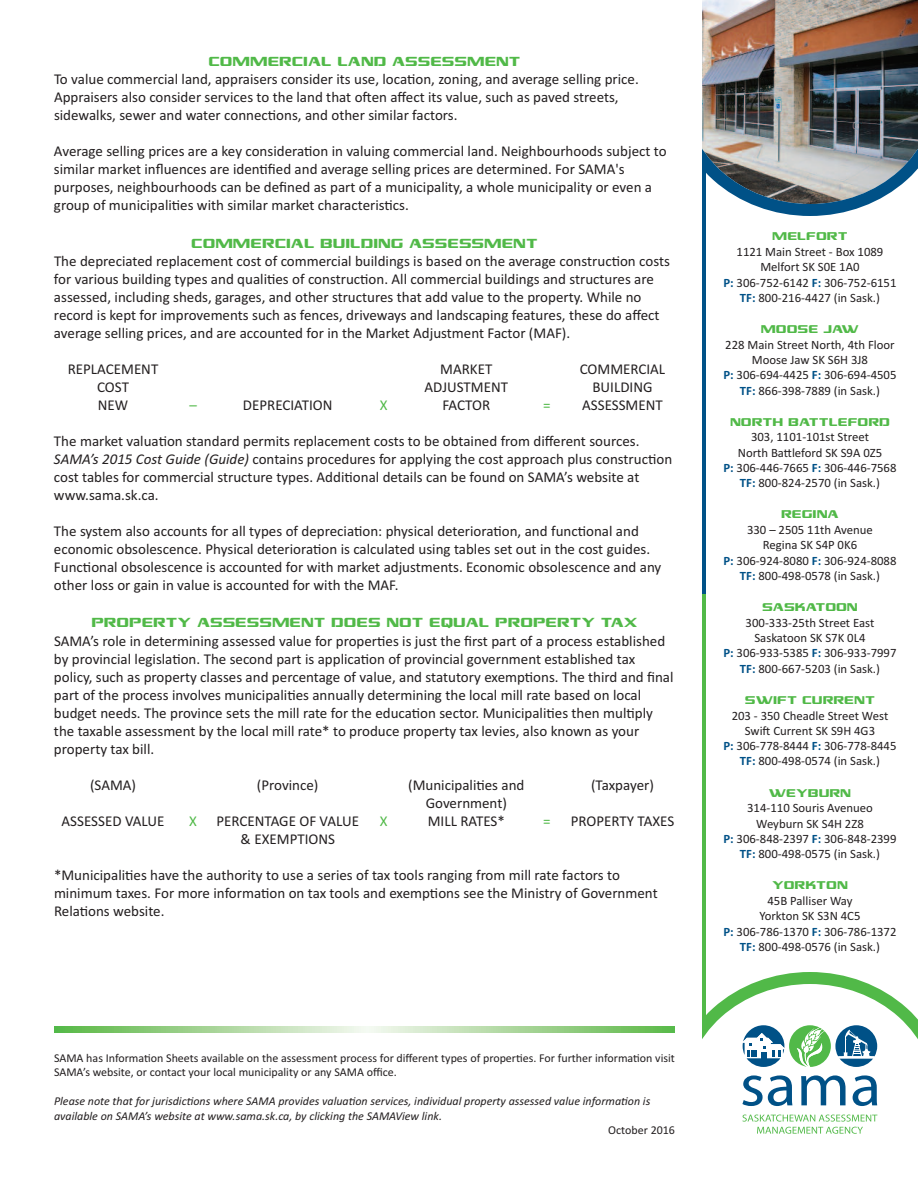
<style>
.page{position:relative;width:918px;height:1188px;background:#fff}
.page>*{position:absolute;margin:0;border:0;box-sizing:border-box;transform-origin:0 0}
.t1{font:15.75px "Grand National";color:#51b948}
.t2{font:15px/18px "Calibri";color:#231f20}
.t3{font:15px "Calibri";color:#51b948}
.t4{font:13.5px "Grand National";color:#51b948}
.t5{font:12.75px/15.3px "Calibri";color:#231f20;text-align:center}
.t6{font:12px/14.4px "Calibri";color:#231f20}
.t7{font:italic 12px/14.4px "Calibri";color:#231f20}
.s1{font-style:italic}
.s2{font-weight:700;color:#005187}
</style>
<div class="page">
<img style="left:702px;top:0;width:216px;height:93px">
<img style="left:702px;top:93px;width:216px;height:123px">
<hr style="left:702px;top:593px;width:3px;height:435px;background:#51b948">
<hr style="left:702px;top:164px;width:3px;height:430px;background:#005187">
<svg style="left:742px;top:1115px;width:135px;height:19px"></svg>
<svg style="left:702px;top:972px;width:216px;height:134px"></svg>
<svg style="left:54px;top:1026px;width:621px;height:7px;background:#a6d699"></svg>
<p class="t1" style="left:208px;top:54px;width:314px">COMMERCIAL LAND ASSESSMENT</p>
<p class="t2" style="left:54px;top:70px;width:586px">To value commercial land, appraisers consider its use, location, zoning, and average selling price.<br>Appraisers also consider services to the land that often affect its value, such as paved streets, sidewalks, sewer and water connections, and other similar factors.</p>
<p class="t2" style="left:54px;top:142px;width:614px">Average selling prices are a key consideration in valuing commercial land. Neighbourhoods subject to similar market influences are identified and average selling prices are determined. For SAMA's purposes, neighbourhoods can be defined as part of a municipality, a whole municipality or even a group of municipalities with similar market characteristics.</p>
<p class="t1" style="left:191px;top:236px;width:348px">COMMERCIAL BUILDING ASSESSMENT</p>
<p class="t2" style="left:54px;top:252px;width:617px">The depreciated replacement cost of commercial buildings is based on the average construction costs for various building types and qualities of construction. All commercial buildings and structures are assessed, including sheds, garages, and other structures that add value to the property. While no record is kept for improvements such as fences, driveways and landscaping features, these do affect average selling prices, and are accounted for in the Market Adjustment Factor (MAF).</p>
<p class="t2" style="left:68px;top:360px;width:92px;text-align:center">REPLACEMENT<br>COST<br>NEW</p>
<p class="t2" style="left:425px;top:360px;width:85px;text-align:center">MARKET<br>ADJUSTMENT<br>FACTOR</p>
<p class="t2" style="left:580px;top:360px;width:87px;text-align:center">COMMERCIAL<br>BUILDING</p>
<p class="t3" style="left:189px;top:396px;width:9px">–</p>
<p class="t2" style="left:582px;top:396px;width:82px">ASSESSMENT</p>
<p class="t2" style="left:243px;top:396px;width:91px">DEPRECIATION</p>
<p class="t3" style="left:380px;top:396px;width:9px">X</p>
<p class="t3" style="left:543px;top:396px;width:9px">=</p>
<p class="t2" style="left:54px;top:432px;width:620px">The market valuation standard permits replacement costs to be obtained from different sources.<br><span class="s1">SAMA’s 2015 Cost Guide (Guide)</span> contains procedures for applying the cost approach plus construction cost tables for commercial structure types. Additional details can be found on SAMA’s website at www.sama.sk.ca.</p>
<p class="t2" style="left:54px;top:522px;width:609px">The system also accounts for all types of depreciation: physical deterioration, and functional and economic obsolescence. Physical deterioration is calculated using tables set out in the cost guides.<br>Functional obsolescence is accounted for with market adjustments. Economic obsolescence and any other loss or gain in value is accounted for with the MAF.</p>
<p class="t1" style="left:91px;top:616px;width:548px">PROPERTY ASSESSMENT DOES NOT EQUAL PROPERTY TAX</p>
<p class="t2" style="left:54px;top:632px;width:621px">SAMA’s role in determining assessed value for properties is just the first part of a process established by provincial legislation. The second part is application of provincial government established tax policy, such as property classes and percentage of value, and statutory exemptions. The third and final part of the process involves municipalities annually determining the local mill rate based on local budget needs. The province sets the mill rate for the education sector. Municipalities then multiply the taxable assessment by the local mill rate* to produce property tax levies, also known as your property tax bill.</p>
<p class="t2" style="left:90px;top:776px;width:48px">(SAMA)</p>
<p class="t2" style="left:62px;top:812px;width:104px">ASSESSED VALUE</p>
<p class="t3" style="left:380px;top:812px;width:9px">X</p>
<p class="t3" style="left:543px;top:812px;width:9px">=</p>
<p class="t2" style="left:257px;top:776px;width:63px">(Province)</p>
<p class="t2" style="left:216px;top:812px;width:144px;text-align:center">PERCENTAGE OF VALUE &amp; EXEMPTIONS</p>
<p class="t2" style="left:408px;top:776px;width:118px;text-align:center">(Municipalities and<br>Government)<br>MILL RATES*</p>
<p class="t2" style="left:591px;top:776px;width:64px">(Taxpayer)</p>
<p class="t3" style="left:189px;top:812px;width:9px">X</p>
<p class="t2" style="left:571px;top:812px;width:105px">PROPERTY TAXES</p>
<p class="t2" style="left:54px;top:866px;width:605px">*Municipalities have the authority to use a series of tax tools ranging from mill rate factors to minimum taxes. For more information on tax tools and exemptions see the Ministry of Government<br>Relations website.</p>
<p class="t6" style="left:54px;top:1051px;width:622px">SAMA has Information Sheets available on the assessment process for different types of properties. For further information visit<br>SAMA’s website, or contact your local municipality or any SAMA office.</p>
<p class="t7" style="left:54px;top:1094px;width:598px">Please note that for jurisdictions where SAMA provides valuation services, individual property assessed value information is available on SAMA’s website at www.sama.sk.ca, by clicking the SAMAView link.</p>
<p class="t6" style="left:608px;top:1123px;width:68px">October 2016</p>
<p class="t4" style="left:772px;top:230px;width:77px">MELFORT</p>
<p class="t5" style="left:723px;top:244px;width:175px">1121 Main Street - Box 1089<br>Melfort SK S0E 1A0<br><span class="s2">P:</span> 306-752-6142 <span class="s2">F:</span> 306-752-6151<br><span class="s2">TF:</span> 800-216-4427 (in Sask.)</p>
<p class="t4" style="left:761px;top:323px;width:100px">MOOSE JAW</p>
<p class="t5" style="left:723px;top:337px;width:175px">228 Main Street North, 4th Floor<br>Moose Jaw SK S6H 3J8<br><span class="s2">P:</span> 306-694-4425 <span class="s2">F:</span> 306-694-4505<br><span class="s2">TF:</span> 866-398-7889 (in Sask.)</p>
<p class="t4" style="left:730px;top:416px;width:161px">NORTH BATTLEFORD</p>
<p class="t5" style="left:723px;top:429px;width:175px">303, 1101-101st Street<br>North Battleford SK S9A 0Z5<br><span class="s2">P:</span> 306-446-7665 <span class="s2">F:</span> 306-446-7568<br><span class="s2">TF:</span> 800-824-2570 (in Sask.)</p>
<p class="t4" style="left:781px;top:509px;width:59px">REGINA</p>
<p class="t5" style="left:723px;top:522px;width:175px">330 – 2505 11th Avenue<br>Regina SK S4P 0K6<br><span class="s2">P:</span> 306-924-8080 <span class="s2">F:</span> 306-924-8088<br><span class="s2">TF:</span> 800-498-0578 (in Sask.)</p>
<p class="t4" style="left:762px;top:601px;width:97px">SASKATOON</p>
<p class="t5" style="left:723px;top:615px;width:175px">300-333-25th Street East<br>Saskatoon SK S7K 0L4<br><span class="s2">P:</span> 306-933-5385 <span class="s2">F:</span> 306-933-7997<br><span class="s2">TF:</span> 800-667-5203 (in Sask.)</p>
<p class="t4" style="left:745px;top:694px;width:132px">SWIFT CURRENT</p>
<p class="t5" style="left:723px;top:707px;width:175px">203 - 350 Cheadle Street West<br>Swift Current SK S9H 4G3<br><span class="s2">P:</span> 306-778-8444 <span class="s2">F:</span> 306-778-8445<br><span class="s2">TF:</span> 800-498-0574 (in Sask.)</p>
<p class="t4" style="left:769px;top:787px;width:84px">WEYBURN</p>
<p class="t5" style="left:723px;top:800px;width:175px">314-110 Souris Avenueo<br>Weyburn SK S4H 2Z8<br><span class="s2">P:</span> 306-848-2397 <span class="s2">F:</span> 306-848-2399<br><span class="s2">TF:</span> 800-498-0575 (in Sask.)</p>
<p class="t4" style="left:772px;top:879px;width:77px">YORKTON</p>
<p class="t5" style="left:723px;top:893px;width:175px">45B Palliser Way<br>Yorkton SK S3N 4C5<br><span class="s2">P:</span> 306-786-1370 <span class="s2">F:</span> 306-786-1372<br><span class="s2">TF:</span> 800-498-0576 (in Sask.)</p>
</div>
